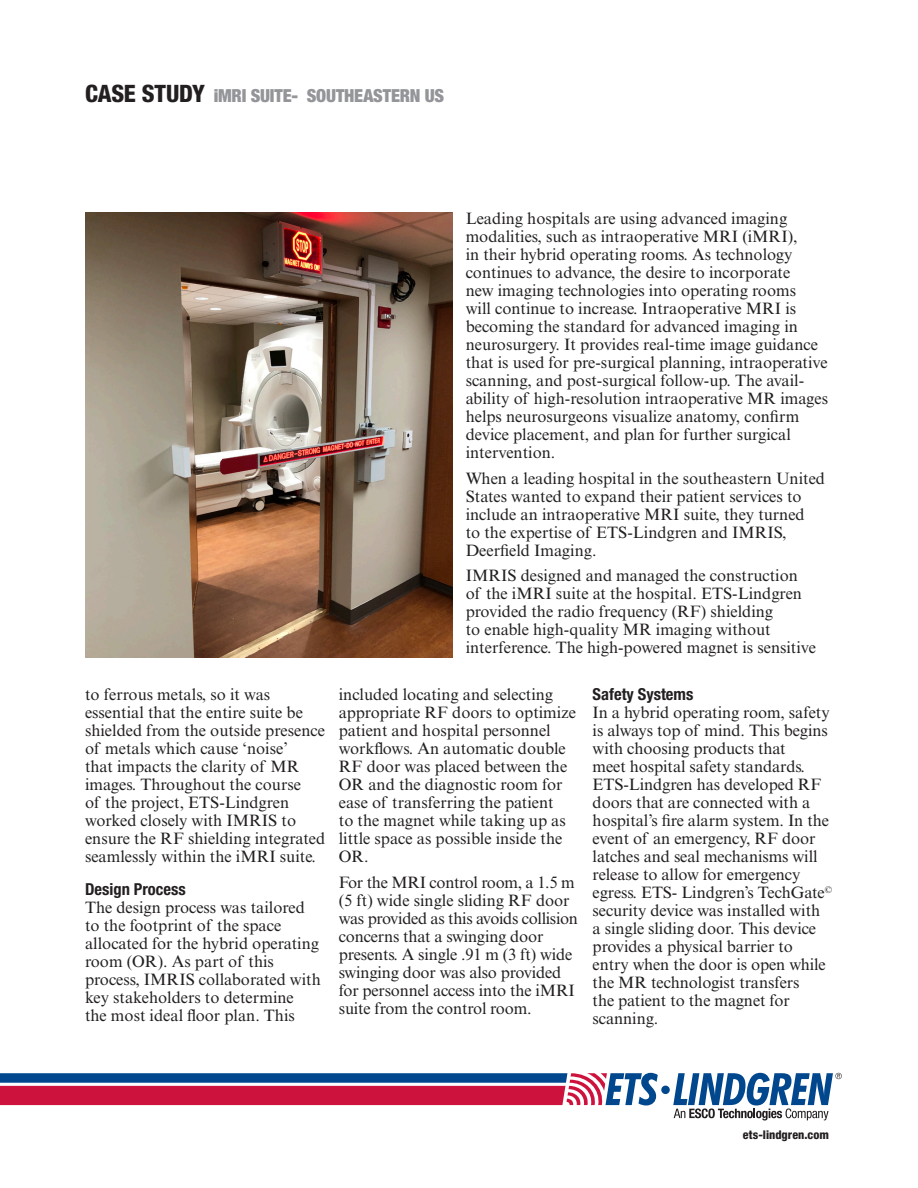
<style>
.page{position:relative;width:918px;height:1188px;background:#fff}
.page>*{position:absolute;margin:0;border:0;box-sizing:border-box;transform-origin:0 0}
.t1{font:900 condensed 18px "Helvetica Neue LT Std";letter-spacing:-.01em;color:#939598}
.Body{font:16.5px/18px "Times New Roman MT Std";color:#231f20}
.t2{font:700 condensed 16.5px "Helvetica Neue LT Std";color:#231f20}
.t3{font:800 condensed 12px "Helvetica Neue LT Std";color:#231f20}
.s1{font-weight:800;font-size:24px;color:#231f20}
</style>
<div class="page">
<div style="left:661px;top:1086px;width:9px;height:8px;background:#01478d;border-radius:50%"></div>
<svg style="left:0;top:1073px;width:658px;height:33px;background:#9a4c77"></svg>
<svg style="left:673px;top:1073px;width:169px;height:48px"></svg>
<img style="left:85px;top:212px;width:367px;height:446px">
<p class="t1" style="left:85px;top:85px;width:361px"><span class="s1">CASE STUDY</span> iMRI SUITE- SOUTHEASTERN US</p>
<p class="Body" style="left:466px;top:210px;width:364px">Leading hospitals are using advanced imaging modalities, such as intraoperative MRI (iMRI),<br>in their hybrid operating rooms. As technology continues to advance, the desire to incorporate<br>new imaging technologies into operating rooms<br>will continue to increase. Intraoperative MRI is becoming the standard for advanced imaging in neurosurgery. It provides real-time image guidance that is used for pre-surgical planning, intraoperative scanning, and post-surgical follow-up. The avail&shy;ability of high-resolution intraoperative MR images helps neurosurgeons visualize anatomy, confirm device placement, and plan for further surgical intervention.</p>
<p class="Body" style="left:466px;top:469px;width:361px">When a leading hospital in the southeastern United States wanted to expand their patient services to include an intraoperative MRI suite, they turned<br>to the expertise of ETS-Lindgren and IMRIS, Deerfield Imaging.</p>
<p class="Body" style="left:466px;top:567px;width:352px">IMRIS designed and managed the construction of the iMRI suite at the hospital. ETS-Lindgren provided the radio frequency (RF) shielding<br>to enable high-quality MR imaging without interference. The high-powered magnet is sensitive</p>
<p class="Body" style="left:85px;top:686px;width:242px">to ferrous metals, so it was essential that the entire suite be shielded from the outside presence of metals which cause ‘noise’<br>that impacts the clarity of MR images. Throughout the course<br>of the project, ETS-Lindgren worked closely with IMRIS to ensure the RF shielding integrated seamlessly within the iMRI suite.</p>
<p class="t2" style="left:85px;top:879px;width:102px">Design Process</p>
<p class="Body" style="left:85px;top:899px;width:237px">The design process was tailored to the footprint of the space allocated for the hybrid operating room (OR). As part of this process, IMRIS collaborated with key stakeholders to determine<br>the most ideal floor plan. This</p>
<p class="Body" style="left:339px;top:686px;width:239px">included locating and selecting appropriate RF doors to optimize patient and hospital personnel workflows. An automatic double<br>RF door was placed between the<br>OR and the diagnostic room for ease of transferring the patient<br>to the magnet while taking up as little space as possible inside the<br>OR.</p>
<p class="Body" style="left:339px;top:873px;width:241px">For the MRI control room, a 1.5 m (5 ft) wide single sliding RF door was provided as this avoids collision concerns that a swinging door presents. A single .91 m (3 ft) wide swinging door was also provided for personnel access into the iMRI suite from the control room.</p>
<p class="t2" style="left:593px;top:684px;width:102px">Safety Systems</p>
<p class="Body" style="left:593px;top:704px;width:241px">In a hybrid operating room, safety is always top of mind. This begins with choosing products that<br>meet hospital safety standards.<br>ETS-Lindgren has developed RF doors that are connected with a hospital’s fire alarm system. In the event of an emergency, RF door latches and seal mechanisms will release to allow for emergency egress. ETS- Lindgren’s TechGate<sup>© </sup>security device was installed with a single sliding door. This device provides a physical barrier to entry when the door is open while the MR technologist transfers<br>the patient to the magnet for scanning.</p>
<p class="t3" style="left:743px;top:1127px;width:88px">ets-lindgren.com</p>
</div>
